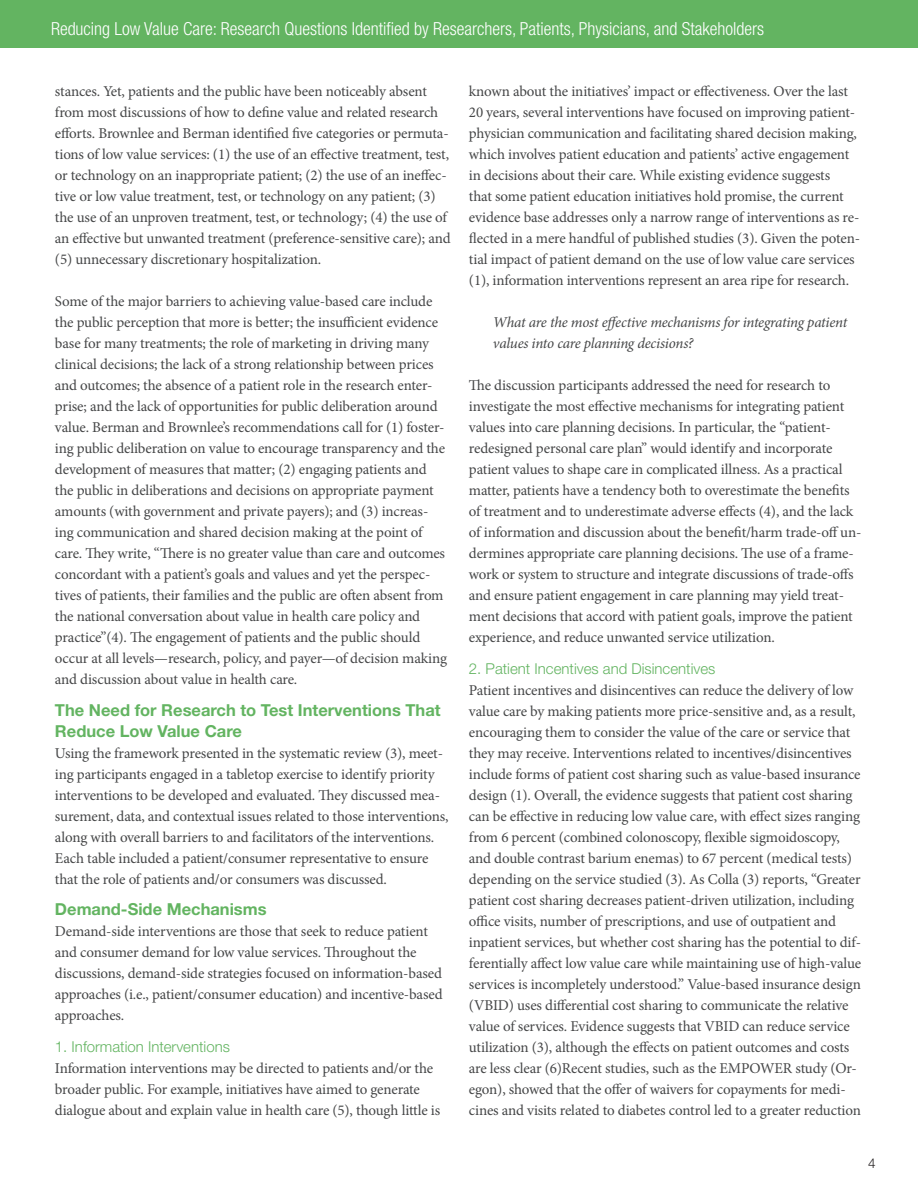
<style>
.page{position:relative;width:918px;height:1188px;background:#fff}
.page>*{position:absolute;margin:0;border:0;box-sizing:border-box;transform-origin:0 0}
.t1{font:300 condensed 18px "Helvetica Neue LT Std";color:#fff}
.RI_SUB{font:700 16.5px/21px "Helvetica Neue LT Std";color:#63b461}
.RI_body{font:15px/21px "Minion Pro";letter-spacing:-.01em;color:#454647}
.RI_body-2{font:italic 15px/21px "Minion Pro";letter-spacing:-.02em;color:#454647}
.lower_sub{font:300 15px "Helvetica Neue LT Std";color:#63b461}
.t2{font:300 13.5px "Helvetica Neue LT Std";color:#231f20}
</style>
<div class="page">
<div style="left:0;top:0;width:918px;height:48px;background:#63b461"></div>
<p class="t1" style="left:51px;top:18px;width:715px">Reducing Low Value Care: Research Questions Identified by Researchers, Patients, Physicians, and Stakeholders</p>
<p class="RI_body" style="left:55px;top:81px;width:397px">stances. Yet, patients and the public have been noticeably absent from most discussions of how to define value and related research efforts. Brownlee and Berman identified five categories or permuta&shy;tions of low value services: (1) the use of an effective treatment, test, or technology on an inappropriate patient; (2) the use of an ineffec&shy;tive or low value treatment, test, or technology on any patient; (3) the use of an unproven treatment, test, or technology; (4) the use of an effective but unwanted treatment (preference-sensitive care); and (5) unnecessary discretionary hospitalization.</p>
<p class="RI_body" style="left:55px;top:291px;width:394px">Some of the major barriers to achieving value-based care include the public perception that more is better; the insufficient evidence base for many treatments; the role of marketing in driving many clinical decisions; the lack of a strong relationship between prices and outcomes; the absence of a patient role in the research enter&shy;prise; and the lack of opportunities for public deliberation around value. Berman and Brownlee’s recommendations call for (1) foster&shy;ing public deliberation on value to encourage transparency and the development of measures that matter; (2) engaging patients and the public in deliberations and decisions on appropriate payment amounts (with government and private payers); and (3) increas&shy;ing communication and shared decision making at the point of care. They write, “There is no greater value than care and outcomes concordant with a patient’s goals and values and yet the perspec&shy;tives of patients, their families and the public are often absent from the national conversation about value in health care policy and practice”(4). The engagement of patients and the public should occur at all levels—research, policy, and payer—of decision making and discussion about value in health care.</p>
<p class="RI_SUB" style="left:55px;top:699px;width:387px">The Need for Research to Test Interventions That<br>Reduce Low Value Care</p>
<p class="RI_body" style="left:55px;top:742px;width:395px">Using the framework presented in the systematic review (3), meet&shy;ing participants engaged in a tabletop exercise to identify priority interventions to be developed and evaluated. They discussed mea&shy;surement, data, and contextual issues related to those interventions, along with overall barriers to and facilitators of the interventions.<br>Each table included a patient/consumer representative to ensure that the role of patients and/or consumers was discussed.</p>
<p class="RI_SUB" style="left:55px;top:898px;width:213px">Demand-Side Mechanisms</p>
<p class="RI_body" style="left:55px;top:921px;width:389px">Demand-side interventions are those that seek to reduce patient and consumer demand for low value services. Throughout the discussions, demand-side strategies focused on information-based approaches (i.e., patient/consumer education) and incentive-based approaches.</p>
<p class="lower_sub" style="left:55px;top:1037px;width:177px">1. Information Interventions</p>
<p class="RI_body" style="left:55px;top:1057px;width:387px">Information interventions may be directed to patients and/or the broader public. For example, initiatives have aimed to generate dialogue about and explain value in health care (5), though little is</p>
<p class="RI_body" style="left:469px;top:81px;width:393px">known about the initiatives’ impact or effectiveness. Over the last 20 years, several interventions have focused on improving patient&shy;physician communication and facilitating shared decision making, which involves patient education and patients’ active engagement in decisions about their care. While existing evidence suggests<br>that some patient education initiatives hold promise, the current evidence base addresses only a narrow range of interventions as re&shy;flected in a mere handful of published studies (3). Given the poten&shy;tial impact of patient demand on the use of low value care services (1), information interventions represent an area ripe for research.</p>
<p class="RI_body-2" style="left:493px;top:312px;width:356px">What are the most effective mechanisms for integrating patient values into care planning decisions?</p>
<p class="RI_body" style="left:469px;top:375px;width:394px">The discussion participants addressed the need for research to investigate the most effective mechanisms for integrating patient values into care planning decisions. In particular, the “patient&shy;redesigned personal care plan” would identify and incorporate patient values to shape care in complicated illness. As a practical matter, patients have a tendency both to overestimate the benefits of treatment and to underestimate adverse effects (4), and the lack of information and discussion about the benefit/harm trade-off un&shy;dermines appropriate care planning decisions. The use of a frame&shy;work or system to structure and integrate discussions of trade-offs and ensure patient engagement in care planning may yield treat&shy;ment decisions that accord with patient goals, improve the patient experience, and reduce unwanted service utilization.</p>
<p class="lower_sub" style="left:469px;top:659px;width:248px">2. Patient Incentives and Disincentives</p>
<p class="RI_body" style="left:469px;top:679px;width:394px">Patient incentives and disincentives can reduce the delivery of low value care by making patients more price-sensitive and, as a result, encouraging them to consider the value of the care or service that they may receive. Interventions related to incentives/disincentives include forms of patient cost sharing such as value-based insurance design (1). Overall, the evidence suggests that patient cost sharing can be effective in reducing low value care, with effect sizes ranging from 6 percent (combined colonoscopy, flexible sigmoidoscopy, and double contrast barium enemas) to 67 percent (medical tests) depending on the service studied (3). As Colla (3) reports, “Greater patient cost sharing decreases patient-driven utilization, including office visits, number of prescriptions, and use of outpatient and inpatient services, but whether cost sharing has the potential to dif&shy;ferentially affect low value care while maintaining use of high-value services is incompletely understood.” Value-based insurance design (VBID) uses differential cost sharing to communicate the relative value of services. Evidence suggests that VBID can reduce service utilization (3), although the effects on patient outcomes and costs are less clear (6)Recent studies, such as the EMPOWER study (Or&shy;egon), showed that the offer of waivers for copayments for medi&shy;cines and visits related to diabetes control led to a greater reduction</p>
<p class="t2" style="left:868px;top:1155px;width:9px">4</p>
</div>
